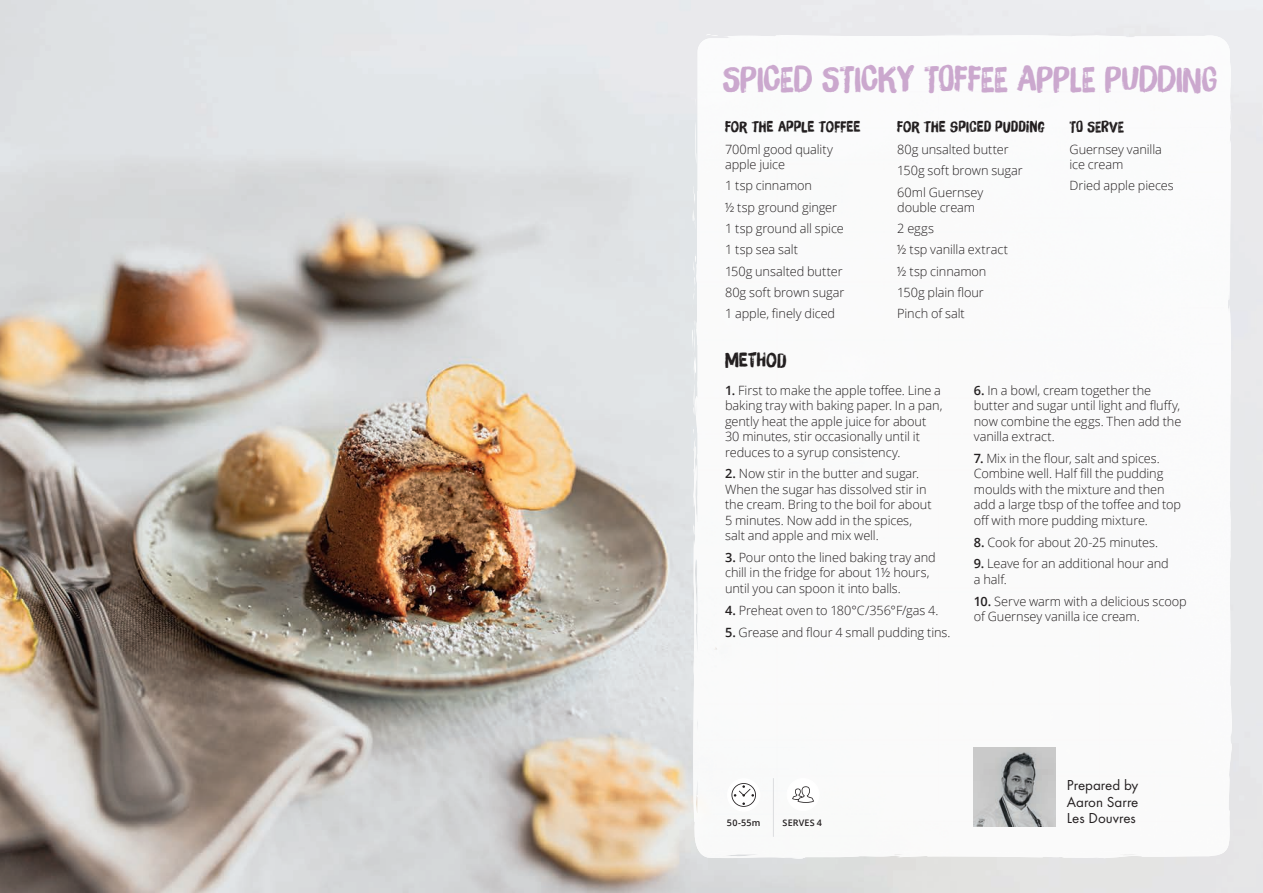
<style>
.page{position:relative;width:1263px;height:893px;background:#fff}
.page>*{position:absolute;margin:0;border:0;box-sizing:border-box;transform-origin:0 0}
.t1{font:34.5px "Brush Up";color:#cba8ce}
.t2{font:19.5px "Brush Up";color:#231f20}
.t3{font:15px "Brush Up";letter-spacing:.015em;color:#231f20}
.t4{font:15px/16.5px "Futura T";color:#231f20;text-align:justify}
.t5{font:300 12.75px/15.5px "Open Sans";letter-spacing:-.005em;color:#231f20}
.t6{font:600 9px "Open Sans";letter-spacing:.02em;color:#231f20}
.s1{font-weight:600}
</style>
<div class="page">
<img style="left:0;top:0;width:1263px;height:893px">
<img style="left:696px;top:38px;width:161px;height:765px">
<img style="left:857px;top:86px;width:323px;height:717px">
<img style="left:1180px;top:86px;width:54px;height:463px">
<img style="left:1180px;top:548px;width:42px;height:304px">
<img style="left:741px;top:803px;width:439px;height:51px">
<img style="left:695px;top:121px;width:1px;height:40px">
<svg style="left:696px;top:152px;width:1px;height:12px"></svg>
<svg style="left:693px;top:185px;width:3px;height:45px"></svg>
<img style="left:694px;top:416px;width:4px;height:13px">
<img style="left:694px;top:357px;width:2px;height:23px">
<svg style="left:692px;top:252px;width:6px;height:59px"></svg>
<svg style="left:692px;top:319px;width:5px;height:38px"></svg>
<svg style="left:790px;top:858px;width:13px;height:1px"></svg>
<img style="left:722px;top:35px;width:512px;height:51px">
<img style="left:1222px;top:86px;width:9px;height:566px">
<img style="left:692px;top:440px;width:49px;height:418px">
<img style="left:1185px;top:652px;width:49px;height:204px">
<img style="left:741px;top:850px;width:416px;height:8px">
<svg style="left:1125px;top:851px;width:20px;height:4px"></svg>
<svg style="left:1223px;top:440px;width:2px;height:7px"></svg>
<svg style="left:693px;top:380px;width:5px;height:36px"></svg>
<svg style="left:693px;top:429px;width:5px;height:31px"></svg>
<svg style="left:693px;top:468px;width:6px;height:67px"></svg>
<svg style="left:697px;top:617px;width:3px;height:17px"></svg>
<svg style="left:781px;top:850px;width:23px;height:2px"></svg>
<svg style="left:706px;top:34px;width:12px;height:2px"></svg>
<svg style="left:1223px;top:619px;width:2px;height:13px"></svg>
<svg style="left:1222px;top:519px;width:1px;height:14px"></svg>
<div style="left:728px;top:779px;width:32px;height:32px;background:#fff;border-radius:50%"></div>
<div style="left:727px;top:778px;width:33px;height:34px;border:2px solid #fff;border-radius:50%"></div>
<hr style="left:773px;top:778px;width:1px;height:59px;background:#dcdddf">
<svg style="left:731px;top:783px;width:25px;height:24px"></svg>
<div style="left:787px;top:779px;width:32px;height:31px;background:#fff;border-radius:50%"></div>
<div style="left:787px;top:778px;width:32px;height:33px;border:1px solid #fff;border-radius:50%"></div>
<svg style="left:792px;top:786px;width:22px;height:17px"></svg>
<img style="left:974px;top:747px;width:82px;height:80px">
<h1 class="t1" style="left:723px;top:59px;width:496px">SPICED STICKY TOFFEE APPLE PUDDING</h1>
<p class="t3" style="left:725px;top:118px;width:137px">FOR THE APPLE TOFFEE</p>
<p class="t5" style="left:725px;top:141px;width:110px;line-height:15px">700ml good quality apple juice</p>
<p class="t5" style="left:725px;top:174px;width:121px;line-height:21.5px">1 tsp cinnamon<br>½ tsp ground ginger<br>1 tsp ground all spice<br>1 tsp sea salt<br>150g unsalted butter<br>80g soft brown sugar<br>1 apple, finely diced</p>
<p class="t3" style="left:897px;top:118px;width:149px">FOR THE SPICED PUDDING</p>
<p class="t5" style="left:897px;top:138px;width:127px;line-height:21.5px">80g unsalted butter<br>150g soft brown sugar<br>60ml Guernsey</p>
<p class="t5" style="left:897px;top:196px;width:112px;line-height:21.5px">double cream<br>2 eggs<br>½ tsp vanilla extract ½ tsp cinnamon<br>150g plain flour<br>Pinch of salt</p>
<p class="t3" style="left:1069px;top:118px;width:56px">TO SERVE</p>
<p class="t5" style="left:1069px;top:141px;width:94px;line-height:15px">Guernsey vanilla ice cream</p>
<p class="t5" style="left:1069px;top:177px;width:106px">Dried apple pieces</p>
<h2 class="t2" style="left:725px;top:348px;width:63px">METHOD</h2>
<p class="t5" style="left:725px;top:382px;width:219px"><span class="s1">1.</span> First to make the apple toffee. Line a baking tray with baking paper. In a pan, gently heat the apple juice for about 30 minutes, stir occasionally until it reduces to a syrup consistency.</p>
<p class="t5" style="left:725px;top:466px;width:208px"><span class="s1">2.</span> Now stir in the butter and sugar.<br>When the sugar has dissolved stir in the cream. Bring to the boil for about 5 minutes. Now add in the spices, salt and apple and mix well.</p>
<p class="t5" style="left:725px;top:549px;width:212px"><span class="s1">3.</span> Pour onto the lined baking tray and chill in the fridge for about 1½ hours, until you can spoon it into balls.</p>
<p class="t5" style="left:725px;top:602px;width:215px"><span class="s1">4.</span> Preheat oven to 180°C/356°F/gas 4.</p>
<p class="t5" style="left:725px;top:624px;width:227px"><span class="s1">5.</span> Grease and flour 4 small pudding tins.</p>
<p class="t5" style="left:974px;top:382px;width:209px"><span class="s1">6.</span> In a bowl, cream together the butter and sugar until light and fluffy, now combine the eggs. Then add the vanilla extract.</p>
<p class="t5" style="left:974px;top:450px;width:209px"><span class="s1">7.</span> Mix in the flour, salt and spices.<br>Combine well. Half fill the pudding moulds with the mixture and then add a large tbsp of the toffee and top off with more pudding mixture.</p>
<p class="t5" style="left:974px;top:534px;width:186px"><span class="s1">8.</span> Cook for about 20-25 minutes.</p>
<p class="t5" style="left:974px;top:556px;width:197px"><span class="s1">9.</span> Leave for an additional hour and a half.</p>
<p class="t5" style="left:974px;top:593px;width:214px"><span class="s1">10.</span> Serve warm with a delicious scoop of Guernsey vanilla ice cream.</p>
<p class="t6" style="left:727px;top:816px;width:35px">50-55m</p>
<p class="t6" style="left:782px;top:816px;width:41px">SERVES 4</p>
<p class="t4" style="left:1067px;top:777px;width:73px">Prepared by Aaron Sarre Les Douvres</p>
</div>
